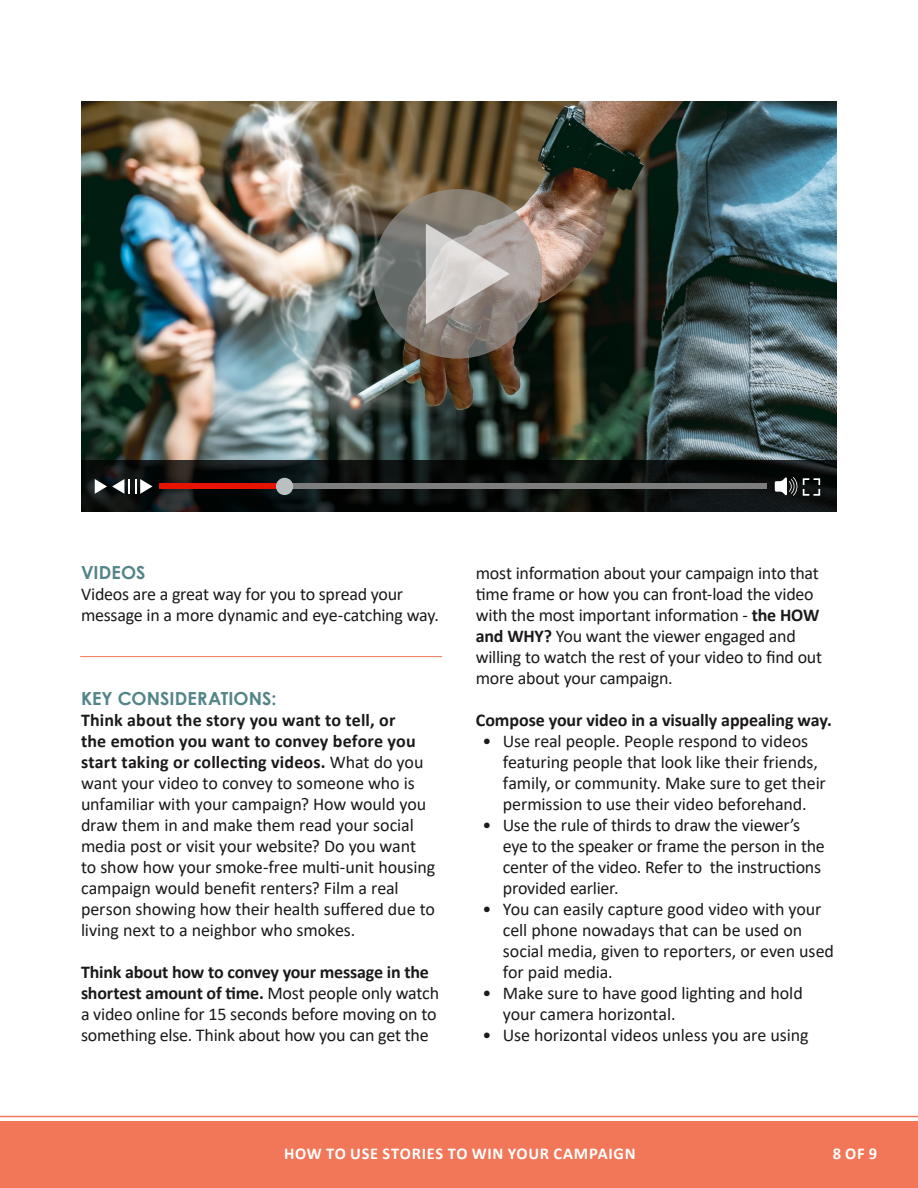
<style>
.page{position:relative;width:918px;height:1188px;background:#fff}
.page>*{position:absolute;margin:0;border:0;box-sizing:border-box;transform-origin:0 0}
.t1{font:18px/21px "Calibri";letter-spacing:-.01em;color:#1c191b}
.t2{font:700 18px "Calibri";letter-spacing:-.005em;color:#1c191b}
.t3{font:700 18px "Century Gothic";letter-spacing:.005em;color:#538488}
.t4{font:700 16.5px "Calibri";letter-spacing:.04em;color:#fff}
.s1{font-weight:700}
</style>
<div class="page">
<div style="left:0;top:1121px;width:918px;height:67px;background:#f27658"></div>
<hr style="left:0;top:1116px;width:918px;height:1px;background:#f27658">
<img style="left:81px;top:101px;width:755px;height:360px">
<svg style="left:81px;top:461px;width:755px;height:51px;background:#0e1110"></svg>
<svg style="left:373px;top:189px;width:169px;height:170px;background:#847f79"></svg>
<svg style="left:426px;top:224px;width:84px;height:100px;background:#b9b3af"></svg>
<div style="left:161px;top:484px;width:606px;height:5px;background:#7d7d7d"></div>
<div style="left:159px;top:484px;width:126px;height:5px;background:#e81200"></div>
<div style="left:276px;top:478px;width:17px;height:17px;background:#babfbf;border-radius:50%"></div>
<svg style="left:775px;top:477px;width:45px;height:19px"></svg>
<svg style="left:95px;top:479px;width:58px;height:15px"></svg>
<hr style="left:80px;top:656px;width:362px;height:1px;background:#f27658">
<p class="t3" style="left:81px;top:561px;width:66px">VIDEOS</p>
<p class="t1" style="left:81px;top:583px;width:360px">Videos are a great way for you to spread your message in a more dynamic and eye-catching way.</p>
<p class="t3" style="left:81px;top:687px;width:197px">KEY CONSIDERATIONS:</p>
<p class="t1" style="left:81px;top:709px;width:356px"><span class="s1">Think about the story you want to tell, or<br>the emotion you want to convey before you start taking or collecting videos.</span> What do you want your video to convey to someone who is unfamiliar with your campaign? How would you draw them in and make them read your social media post or visit your website? Do you want to show how your smoke-free multi-unit housing campaign would benefit renters? Film a real person showing how their health suffered due to living next to a neighbor who smokes.</p>
<p class="t1" style="left:81px;top:961px;width:360px"><span class="s1">Think about how to convey your message in the shortest amount of time.</span> Most people only watch a video online for 15 seconds before moving on to something else. Think about how you can get the</p>
<p class="t1" style="left:476px;top:562px;width:348px">most information about your campaign into that time frame or how you can front-load the video with the most important information - <span class="s1">the HOW and WHY?</span> You want the viewer engaged and willing to watch the rest of your video to find out more about your campaign.</p>
<p class="t2" style="left:476px;top:707px;width:358px">Compose your video in a visually appealing way.</p>
<p class="t1" style="left:503px;top:730px;width:325px;text-indent:-20px">• Use real people. People respond to videos featuring people that look like their friends, family, or community. Make sure to get their permission to use their video beforehand.</p>
<p class="t1" style="left:503px;top:814px;width:323px;text-indent:-20px">• Use the rule of thirds to draw the viewer’s eye to the speaker or frame the person in the center of the video. Refer to the instructions provided earlier.</p>
<p class="t1" style="left:503px;top:898px;width:333px;text-indent:-20px">• You can easily capture good video with your cell phone nowadays that can be used on social media, given to reporters, or even used for paid media.</p>
<p class="t1" style="left:503px;top:982px;width:301px;text-indent:-20px">• Make sure to have good lighting and hold your camera horizontal.</p>
<p class="t1" style="left:483px;top:1024px;width:327px">• Use horizontal videos unless you are using</p>
<p class="t4" style="left:284px;top:1142px;width:353px">HOW TO USE STORIES TO WIN YOUR CAMPAIGN</p>
<p class="t4" style="left:833px;top:1142px;width:46px">8 OF 9</p>
</div>
